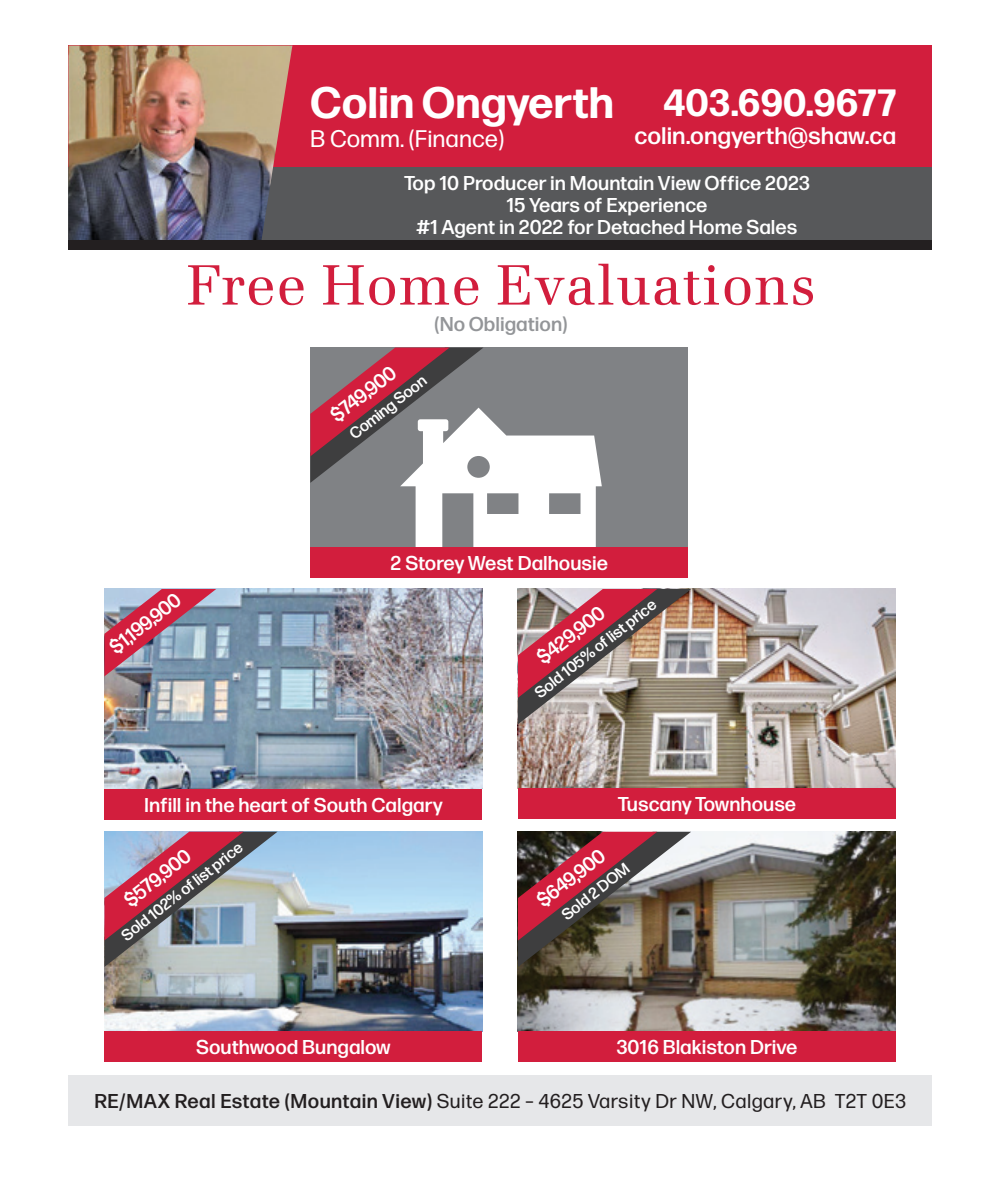
<style>
.page{position:relative;width:990px;height:1188px;background:#fff}
.page>*{position:absolute;margin:0;border:0;box-sizing:border-box;transform-origin:0 0}
.t1{font:56px "Emona";letter-spacing:.02em;color:#d21e3d}
.t2{font:700 44px "Forma DJR Micro";color:#fff}
.t3{font:700 38px "Forma DJR Micro";color:#fff}
.t4{font:500 24px "Forma DJR Micro";color:#fff}
.t5{font:24px "Forma DJR Micro";color:#fff}
.t6{font:500 20px/22px "Forma DJR Micro";color:#fff;text-align:center}
.t7{font:20px "Forma DJR Micro";letter-spacing:.02em;color:#231f20}
.t8{font:500 20px "Forma DJR Micro";color:#939598}
.t9{font:500 16px "Forma DJR Micro";color:#fff}
.s1{font-weight:500}
</style>
<div class="page">
<div style="left:68px;top:46px;width:864px;height:129px;background:#d21e3d"></div>
<div style="left:68px;top:167px;width:864px;height:73px;background:#57585a"></div>
<div style="left:68px;top:1075px;width:864px;height:51px;background:#e6e7e9"></div>
<img style="left:68px;top:46px;width:224px;height:194px">
<div style="left:68px;top:240px;width:864px;height:10px;background:#231f20"></div>
<img style="left:518px;top:589px;width:378px;height:199px">
<div style="left:310px;top:348px;width:378px;height:199px;background:#808285"></div>
<img style="left:518px;top:832px;width:378px;height:199px">
<img style="left:104px;top:589px;width:378px;height:200px">
<img style="left:104px;top:832px;width:378px;height:200px">
<div style="left:518px;top:788px;width:378px;height:31px;background:#d21e3d"></div>
<div style="left:310px;top:547px;width:378px;height:31px;background:#d21e3d"></div>
<div style="left:518px;top:1031px;width:378px;height:31px;background:#d21e3d"></div>
<div style="left:104px;top:789px;width:378px;height:30px;background:#d21e3d"></div>
<div style="left:104px;top:1032px;width:378px;height:30px;background:#d21e3d"></div>
<svg style="left:104px;top:589px;width:112px;height:87px;background:#a6728b"></svg>
<svg style="left:104px;top:832px;width:174px;height:135px;background:#9b828f"></svg>
<img style="left:518px;top:589px;width:173px;height:135px">
<svg style="left:518px;top:832px;width:173px;height:135px;background:#7a5150"></svg>
<svg style="left:310px;top:348px;width:292px;height:199px"></svg>
<p class="t2" style="left:310px;top:74px;width:305px">Colin Ongyerth</p>
<p class="t5" style="left:310px;top:124px;width:195px">B Comm. (Finance)</p>
<p class="t3" style="left:663px;top:78px;width:235px">403.690.9677</p>
<p class="t4" style="left:634px;top:120px;width:263px">colin.ongyerth@shaw.ca</p>
<p class="t6" style="left:404px;top:171px;width:407px">Top 10 Producer in Mountain View Office 2023<br>15 Years of Experience<br>#1 Agent in 2022 for Detached Home Sales</p>
<p class="t1" style="left:186px;top:251px;width:631px">Free Home Evaluations</p>
<p class="t8" style="left:434px;top:311px;width:135px">(No Obligation)</p>
<p class="t6" style="left:326px;top:408px;width:79px;rotate:-38deg">$749,900</p>
<p class="t9" style="left:345px;top:428px;width:95px;rotate:-38deg">Coming Soon</p>
<p class="t6" style="left:105px;top:640px;width:86px;rotate:-38deg">$1,199,900</p>
<p class="t6" style="left:391px;top:551px;width:219px">2 Storey West Dalhousie</p>
<p class="t9" style="left:530px;top:687px;width:151px;rotate:-38deg">Sold 105% of list price</p>
<p class="t6" style="left:532px;top:651px;width:82px;rotate:-38deg">$429,900</p>
<p class="t6" style="left:144px;top:793px;width:300px">Infill in the heart of South Calgary</p>
<p class="t6" style="left:618px;top:793px;width:180px">Tuscany Townhouse</p>
<p class="t9" style="left:117px;top:929px;width:151px;rotate:-38deg">Sold 102% of list price</p>
<p class="t6" style="left:119px;top:893px;width:80px;rotate:-38deg">$579,900</p>
<p class="t6" style="left:532px;top:894px;width:82px;rotate:-38deg">$649,900</p>
<p class="t9" style="left:557px;top:908px;width:83px;rotate:-38deg">Sold 2 DOM</p>
<p class="t6" style="left:196px;top:1036px;width:196px">Southwood Bungalow</p>
<p class="t6" style="left:616px;top:1036px;width:183px">3016 Blakiston Drive</p>
<p class="t7" style="left:94px;top:1089px;width:814px"><span class="s1">RE/MAX Real Estate (Mountain View)</span> Suite 222 – 4625 Varsity Dr NW, Calgary, AB T2T 0E3</p>
</div>
